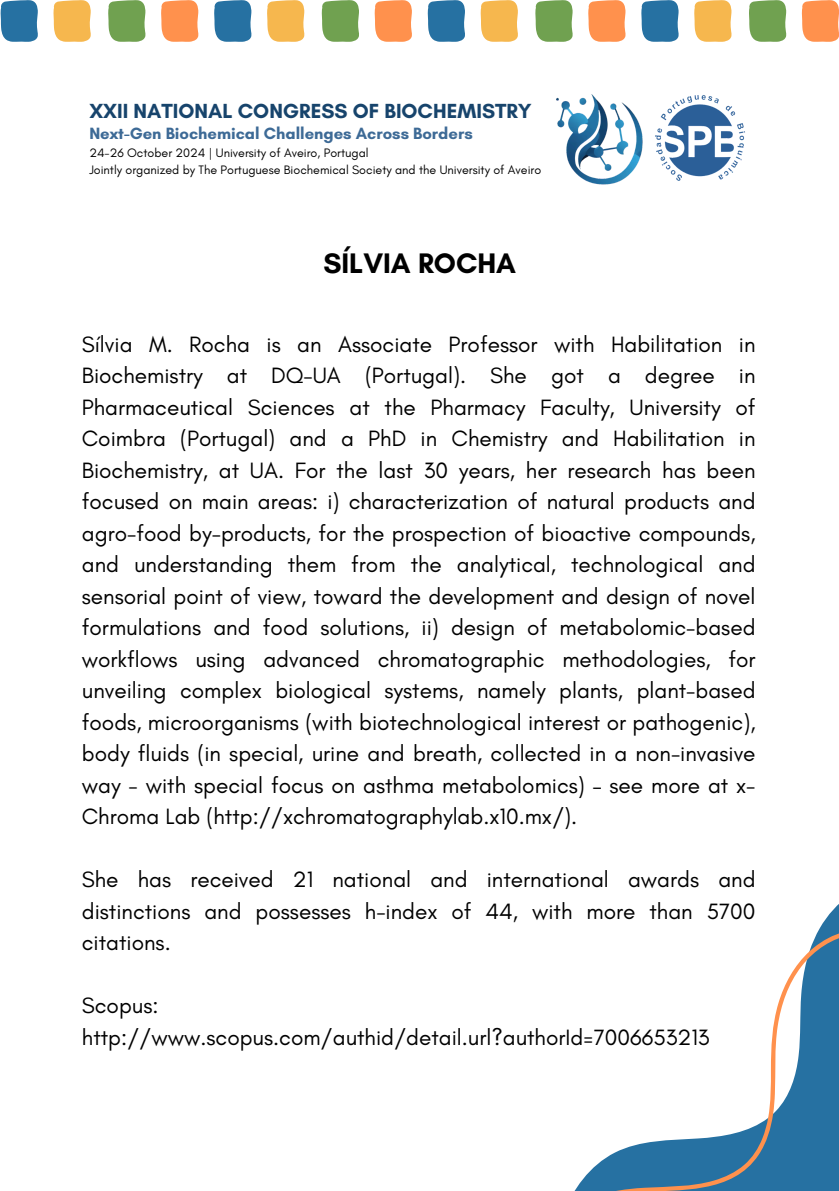
<style>
.page{position:relative;width:839px;height:1191px;background:#fff}
.page>*{position:absolute;margin:0;border:0;box-sizing:border-box;transform-origin:0 0}
.t1{font:700 28.8px "Glacial Indifference";color:#000}
.t2{font:22.6px/31.6px "Glacial Indifference";color:#000;text-align:justify}
.t3{font:700 20.8px "Glacial Indifference";color:#17446c}
.t4{font:700 16.6px "Glacial Indifference";color:#3d6a96}
.t5{font:12.4px "Glacial Indifference";color:#000}
</style>
<div class="page">
<svg style="left:574px;top:912px;width:264px;height:279px"></svg>
<img style="left:556px;top:94px;width:87px;height:91px">
<img style="left:655px;top:95px;width:90px;height:86px">
<svg style="left:0;top:0;width:38px;height:42px;background:#3c7fab"></svg>
<svg style="left:214px;top:0;width:37px;height:42px;background:#377ca9"></svg>
<svg style="left:427px;top:0;width:38px;height:42px;background:#3c7fab"></svg>
<svg style="left:641px;top:0;width:37px;height:42px;background:#377ca9"></svg>
<svg style="left:108px;top:0;width:38px;height:42px;background:#7eaa61"></svg>
<svg style="left:321px;top:0;width:38px;height:42px;background:#7eaa61"></svg>
<svg style="left:535px;top:0;width:37px;height:42px;background:#7ba85e"></svg>
<svg style="left:749px;top:0;width:37px;height:42px;background:#7ba85d"></svg>
<svg style="left:53px;top:0;width:38px;height:42px;background:#f6be60"></svg>
<svg style="left:267px;top:0;width:37px;height:42px;background:#f6bc5c"></svg>
<svg style="left:480px;top:0;width:38px;height:42px;background:#f6be60"></svg>
<svg style="left:694px;top:0;width:37px;height:42px;background:#f6bc5c"></svg>
<svg style="left:161px;top:0;width:37px;height:42px;background:#ff995b"></svg>
<svg style="left:374px;top:0;width:38px;height:42px;background:#ff9c5f"></svg>
<svg style="left:588px;top:0;width:37px;height:42px;background:#ff995b"></svg>
<svg style="left:801px;top:0;width:37px;height:42px;background:#ff9b5d"></svg>
<p class="t3" style="left:89px;top:99px;width:444px">XXII NATIONAL CONGRESS OF BIOCHEMISTRY</p>
<p class="t4" style="left:89px;top:123px;width:385px">Next-Gen Biochemical Challenges Across Borders</p>
<h1 class="t5" style="left:89px;top:146px;width:281px">24-26 October 2024 | University of Aveiro, Portugal</h1>
<p class="t5" style="left:89px;top:162px;width:453px">Jointly organized by The Portuguese Biochemical Society and the University of Aveiro</p>
<p class="t1" style="left:323px;top:245px;width:194px">SÍLVIA ROCHA</p>
<p class="t2" style="left:82px;top:328px;width:675px">Sílvia M. Rocha is an Associate Professor with Habilitation in Biochemistry at DQ-UA (Portugal). She got a degree in Pharmaceutical Sciences at the Pharmacy Faculty, University of Coimbra (Portugal) and a PhD in Chemistry and Habilitation in Biochemistry, at UA. For the last 30 years, her research has been focused on main areas: i) characterization of natural products and agro-food by-products, for the prospection of bioactive compounds, and understanding them from the analytical, technological and sensorial point of view, toward the development and design of novel formulations and food solutions, ii) design of metabolomic-based workflows using advanced chromatographic methodologies, for unveiling complex biological systems, namely plants, plant-based foods, microorganisms (with biotechnological interest or pathogenic), body fluids (in special, urine and breath, collected in a non-invasive way - with special focus on asthma metabolomics) – see more at x-Chroma Lab (http://xchromatographylab.x10.mx/).</p>
<h1 class="t2" style="left:82px;top:863px;width:675px">She has received 21 national and international awards and distinctions and possesses h-index of 44, with more than 5700 citations.</h1>
<h2 class="t2" style="left:82px;top:989px;width:629px">Scopus: http://www.scopus.com/authid/detail.url?authorId=7006653213</h2>
</div>
